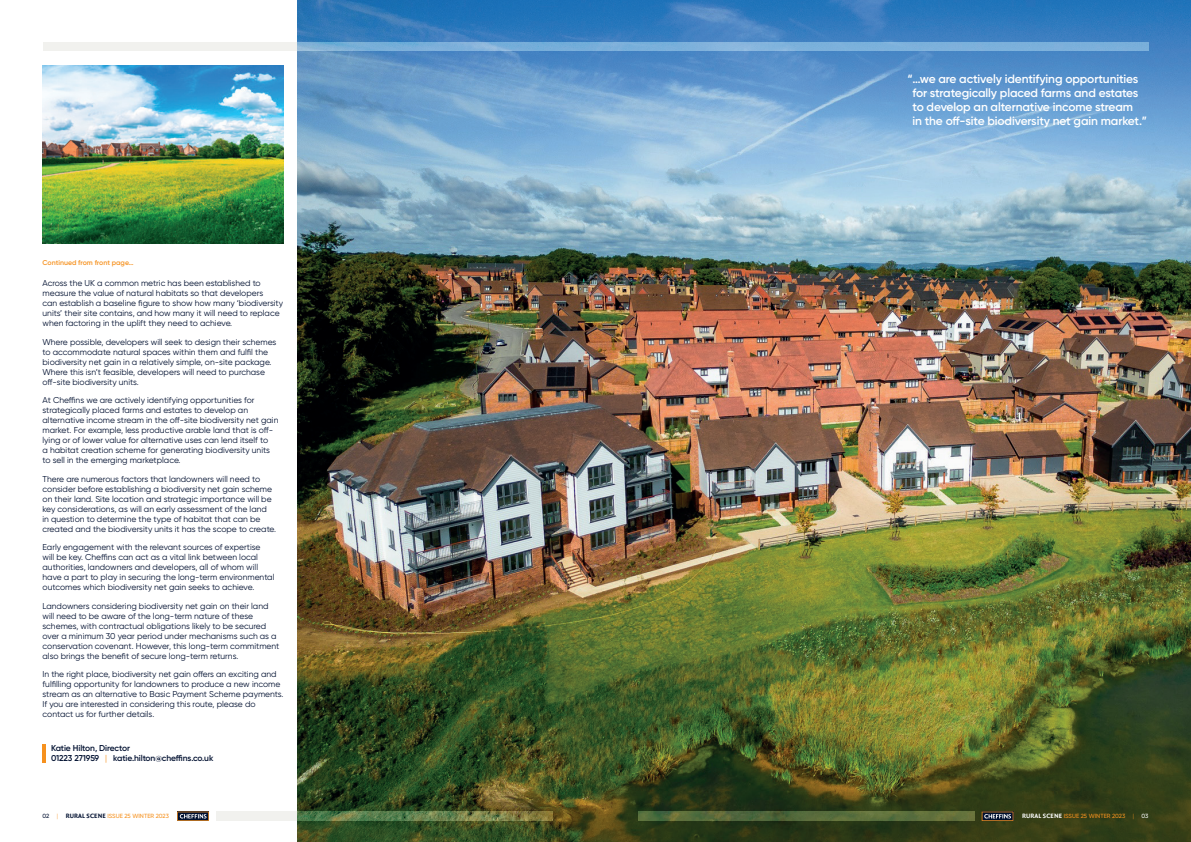
<style>
.page{position:relative;width:1191px;height:842px;background:#fff}
.page>*{position:absolute;margin:0;border:0;box-sizing:border-box;transform-origin:0 0}
.t1{font:600 12px/14px "Gilroy";letter-spacing:-.01em;color:#fff}
.t2{font:8.5px/10px "Gilroy";color:#001030}
.t3{font:600 8.5px/10px "Gilroy";letter-spacing:-.01em;color:#001030}
.t4{font:600 7px "Gilroy";color:#f6911e}
.t5{font:500 6px "Gilroy";letter-spacing:.01em;color:#f6911e}
.t6{font:500 6px "Gilroy";color:#001030}
.t7{font:500 6px "Gilroy";color:#fff}
.t8{font:300 6px "Gilroy";color:#f6911e}
.s1{font-weight:400;color:#f6911e}
.s2{font-weight:300}
.s3{font-family:"Quadraat Sans";font-weight:700;font-size:6.7px;color:#001030}
.s4{font-family:"Quadraat Sans";font-weight:700;font-size:6.7px;color:#fff}
</style>
<div class="page">
<img style="left:298px;top:0;width:893px;height:842px">
<svg style="left:981px;top:812px;width:32px;height:9px"></svg>
<svg style="left:177px;top:812px;width:32px;height:9px"></svg>
<svg style="left:216px;top:812px;width:337px;height:9px"></svg>
<svg style="left:638px;top:812px;width:336px;height:9px;fill:#596d3d"></svg>
<svg style="left:43px;top:43px;width:1105px;height:8px;fill:#7eb1db"></svg>
<img style="left:43px;top:65px;width:240px;height:179px">
<hr style="left:43px;top:744px;width:3px;height:19px;background:#f6911e">
<p class="t4" style="left:43px;top:258px;width:93px">Continued from front page…</p>
<p class="t2" style="left:43px;top:278px;width:242px">Across the UK a common metric has been established to measure the value of natural habitats so that developers<br>can establish a baseline figure to show how many ‘biodiversity units’ their site contains, and how many it will need to replace when factoring in the uplift they need to achieve.</p>
<p class="t2" style="left:43px;top:337px;width:235px">Where possible, developers will seek to design their schemes to accommodate natural spaces within them and fulfil the biodiversity net gain in a relatively simple, on-site package.<br>Where this isn’t feasible, developers will need to purchase off-site biodiversity units.</p>
<p class="t2" style="left:43px;top:395px;width:237px">At Cheffins we are actively identifying opportunities for strategically placed farms and estates to develop an alternative income stream in the off-site biodiversity net gain market. For example, less productive arable land that is off&shy;lying or of lower value for alternative uses can lend itself to<br>a habitat creation scheme for generating biodiversity units to sell in the emerging marketplace.</p>
<p class="t2" style="left:43px;top:473px;width:235px">There are numerous factors that landowners will need to consider before establishing a biodiversity net gain scheme on their land. Site location and strategic importance will be key considerations, as will an early assessment of the land<br>in question to determine the type of habitat that can be created and the biodiversity units it has the scope to create.</p>
<p class="t2" style="left:43px;top:542px;width:233px">Early engagement with the relevant sources of expertise<br>will be key. Cheffins can act as a vital link between local authorities, landowners and developers, all of whom will have a part to play in securing the long-term environmental outcomes which biodiversity net gain seeks to achieve.</p>
<p class="t2" style="left:43px;top:600px;width:238px">Landowners considering biodiversity net gain on their land will need to be aware of the long-term nature of these schemes, with contractual obligations likely to be secured over a minimum 30 year period under mechanisms such as a conservation covenant. However, this long-term commitment also brings the benefit of secure long-term returns.</p>
<p class="t2" style="left:43px;top:669px;width:242px">In the right place, biodiversity net gain offers an exciting and fulfilling opportunity for landowners to produce a new income stream as an alternative to Basic Payment Scheme payments.<br>If you are interested in considering this route, please do contact us for further details.</p>
<p class="t3" style="left:51px;top:743px;width:164px">Katie Hilton, Director<br>01223 271959 <span class="s1">|</span> katie.hilton@cheffins.co.uk</p>
<h1 class="t1" style="left:912px;top:72px;width:236px;text-indent:-5px">“…we are actively identifying opportunities for strategically placed farms and estates to develop an alternative income stream<br>in the off-site biodiversity net gain market.”</h1>
<p class="t6" style="left:43px;top:813px;width:8px">02</p>
<p class="t5" style="left:57px;top:813px;width:113px"><span class="s2">|</span> <span class="s3">RURAL SCENE</span> ISSUE 25 WINTER 2023</p>
<p class="t5" style="left:1022px;top:813px;width:105px"><span class="s4">RURAL SCENE</span> ISSUE 25 WINTER 2023</p>
<p class="t8" style="left:1132px;top:812px;width:3px">|</p>
<p class="t7" style="left:1141px;top:813px;width:8px">03</p>
</div>
